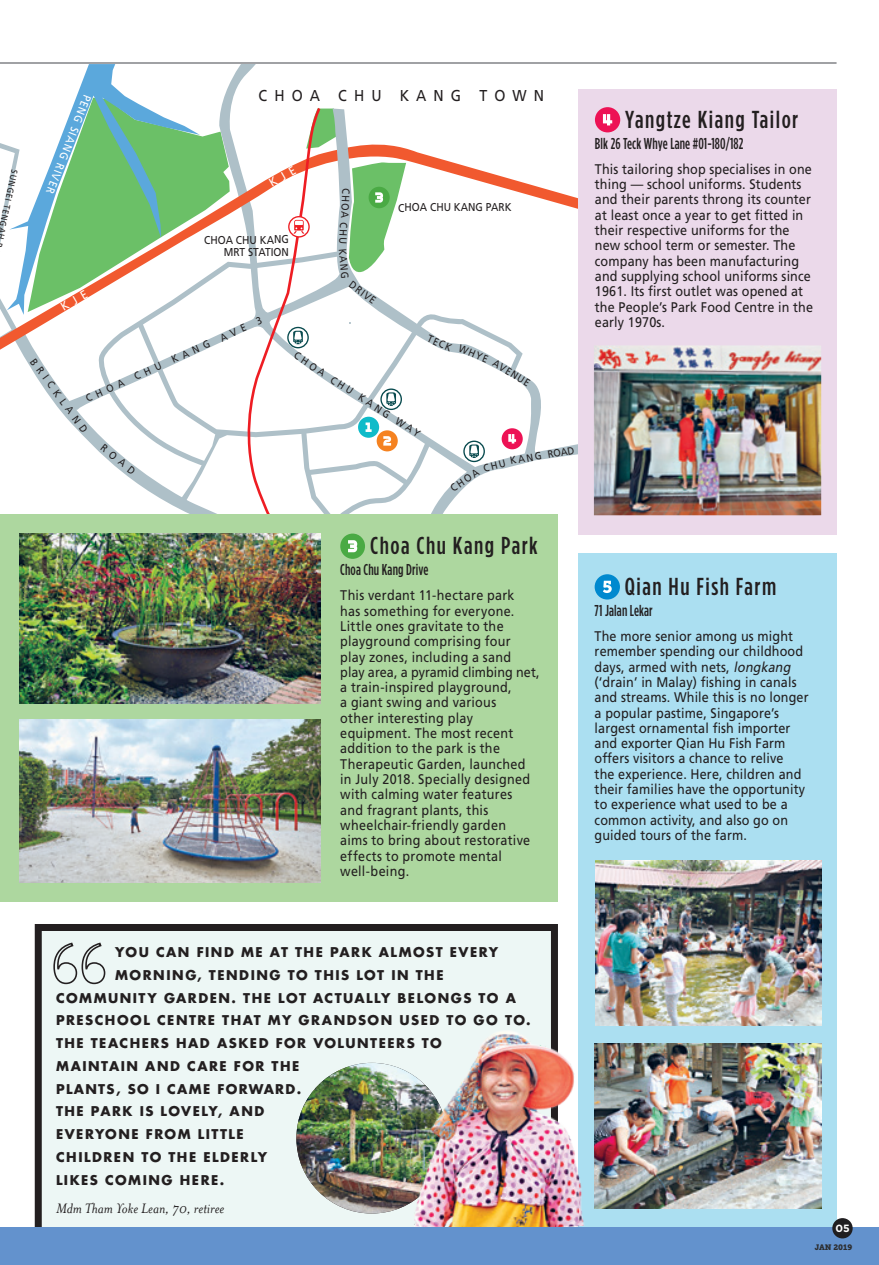
<style>
.page{position:relative;width:879px;height:1265px;background:#fff}
.page>*{position:absolute;margin:0;border:0;box-sizing:border-box;transform-origin:0 0}
.t1{font:500 24.5px "Gotham Condensed";letter-spacing:.06em;color:#231f20}
.t2{font:500 15.75px "Gotham Condensed";letter-spacing:.01em;color:#231f20;scale:.9 1}
.t3{font:italic 15.75px "Mrs Eaves";color:#231f20}
.t4{font:15.75px "Frutiger LT Std";letter-spacing:.5em;color:#231f20;scale:.9 1}
.t5{font:14px/15.4px "Frutiger LT Std";letter-spacing:.01em;color:#231f20;scale:.9 1}
.t6{font:700 13.12px "Futura Std";letter-spacing:.115em;color:#231f20}
.t7{font:11.38px/12.4px "Frutiger LT Std";letter-spacing:-.005em;color:#231f20;text-align:right;scale:.9 1}
.t8{font:11.38px "Frutiger LT Std";color:#fff;scale:.9 1}
.t9{font:10.5px "Frutiger LT Std";color:#231f20;scale:.9 1}
.t10{font:700 10.5px "Gotham";color:#fff}
.t11{font:8.75px "Frutiger LT Std";color:#231f20;scale:.9 1}
.t12{font:7.88px "Museo Slab 900";letter-spacing:-.01em;color:#2d2e30}
.s1{font-style:italic}
</style>
<div class="page">
<svg style="left:76px;top:64px;width:52px;height:34px;fill:#5ba8dc"></svg>
<svg style="left:224px;top:64px;width:32px;height:45px"></svg>
<svg style="left:0;top:143px;width:62px;height:269px"></svg>
<svg style="left:62px;top:109px;width:516px;height:405px"></svg>
<svg style="left:241px;top:106px;width:110px;height:408px"></svg>
<svg style="left:288px;top:217px;width:21px;height:20px"></svg>
<div style="left:288px;top:216px;width:21px;height:22px;border:1px solid #ee1d23;border-radius:50%"></div>
<svg style="left:293px;top:220px;width:11px;height:14px"></svg>
<svg style="left:288px;top:327px;width:20px;height:21px"></svg>
<div style="left:287px;top:327px;width:22px;height:21px;border:1px solid #084a4e;border-radius:50%"></div>
<svg style="left:293px;top:331px;width:10px;height:13px"></svg>
<svg style="left:381px;top:389px;width:20px;height:20px"></svg>
<div style="left:380px;top:388px;width:22px;height:22px;border:1px solid #084a4e;border-radius:50%"></div>
<svg style="left:386px;top:392px;width:10px;height:14px"></svg>
<svg style="left:463px;top:441px;width:21px;height:20px"></svg>
<div style="left:463px;top:441px;width:21px;height:21px;border:1px solid #084a4e;border-radius:50%"></div>
<div style="left:358px;top:417px;width:21px;height:21px;background:#0fbbc9;border-radius:50%"></div>
<svg style="left:365px;top:422px;width:6px;height:10px"></svg>
<div style="left:376px;top:430px;width:21px;height:21px;background:#f58220;border-radius:50%"></div>
<svg style="left:383px;top:436px;width:8px;height:10px"></svg>
<div style="left:501px;top:428px;width:21px;height:21px;background:#ed1255;border-radius:50%"></div>
<svg style="left:349px;top:162px;width:57px;height:112px"></svg>
<div style="left:578px;top:553px;width:258px;height:712px;background:#abdff1"></div>
<img style="left:595px;top:861px;width:225px;height:165px">
<img style="left:595px;top:1044px;width:225px;height:165px">
<div style="left:38px;top:927px;width:516px;height:320px;background:#edf7f5"></div>
<div style="left:35px;top:924px;width:522px;height:327px;border:7px solid #231f20"></div>
<img style="left:296px;top:1063px;width:151px;height:150px;border-radius:75px">
<img style="left:398px;top:1026px;width:197px;height:202px">
<hr style="left:0;top:62px;width:836px;height:2px;background:#939598">
<div style="left:0;top:1228px;width:878px;height:37px;background:#6392cd"></div>
<div style="left:831px;top:1218px;width:21px;height:20px;background:#1f1e20;border-radius:50%"></div>
<div style="left:578px;top:90px;width:258px;height:445px;background:#ebd9ea"></div>
<div style="left:0;top:514px;width:557px;height:387px;background:#add79f"></div>
<img style="left:20px;top:534px;width:300px;height:169px">
<img style="left:20px;top:719px;width:300px;height:164px">
<svg style="left:53px;top:942px;width:53px;height:43px"></svg>
<img style="left:593px;top:345px;width:227px;height:170px">
<div style="left:594px;top:107px;width:26px;height:25px;background:#ed1255;border-radius:50%"></div>
<svg style="left:602px;top:114px;width:10px;height:11px"></svg>
<div style="left:340px;top:534px;width:25px;height:25px;background:#4aaa44;border-radius:50%"></div>
<svg style="left:348px;top:540px;width:9px;height:12px"></svg>
<div style="left:594px;top:574px;width:25px;height:26px;background:#0089cf;border-radius:50%"></div>
<svg style="left:603px;top:581px;width:8px;height:12px"></svg>
<svg style="left:28px;top:98px;width:201px;height:214px"></svg>
<svg style="left:269px;top:166px;width:27px;height:21px"></svg>
<svg style="left:469px;top:434px;width:47px;height:38px"></svg>
<p class="t11" style="left:20px;top:171px;width:80px;rotate:102deg">SUNGEI TENGAH</p>
<p class="t8" style="left:94px;top:98px;width:118px;rotate:111deg">PENG SIANG RIVER</p>
<p class="t4" style="left:258px;top:86px;width:318px">CHOA CHU KANG TOWN</p>
<p class="t7" style="left:204px;top:234px;width:96px">CHOA CHU KANG<br>MRT STATION</p>
<p class="t9" style="left:352px;top:189px;width:63px;rotate:93deg">CHOA CHU</p>
<p class="t9" style="left:348px;top:248px;width:34px;rotate:85deg">KANG</p>
<p class="t9" style="left:354px;top:278px;width:35px;rotate:36deg">DRIVE</p>
<p class="t7" style="left:398px;top:201px;width:128px">CHOA CHU KANG PARK</p>
<p class="t9" style="left:84px;top:393px;width:215px;rotate:-24deg">CHOA CHU KANG AVE 3</p>
<p class="t9" style="left:38px;top:356px;width:101px;rotate:54deg">BRICKLAND</p>
<p class="t9" style="left:106px;top:442px;width:47px;rotate:38deg">ROAD</p>
<p class="t9" style="left:430px;top:332px;width:30px;rotate:24deg">TECK</p>
<p class="t9" style="left:461px;top:342px;width:36px;rotate:22deg">WHYE</p>
<p class="t9" style="left:298px;top:349px;width:166px;rotate:33deg">CHOA CHU KANG WAY</p>
<p class="t9" style="left:497px;top:356px;width:48px;rotate:32deg">AVENUE</p>
<p class="t9" style="left:448px;top:484px;width:37px;rotate:-34deg">CHOA</p>
<p class="t9" style="left:509px;top:455px;width:73px;rotate:-10deg">KANG ROAD</p>
<p class="t1" style="left:370px;top:532px;width:169px">Choa Chu Kang Park</p>
<p class="t2" style="left:340px;top:561px;width:99px">Choa Chu Kang Drive</p>
<p class="t5" style="left:340px;top:588px;width:223px">This verdant 11-hectare park<br>has something for everyone.<br>Little ones gravitate to the playground comprising four<br>play zones, including a sand<br>play area, a pyramid climbing net, a train-inspired playground,<br>a giant swing and various<br>other interesting play equipment. The most recent addition to the park is the<br>Therapeutic Garden, launched in July 2018. Specially designed with calming water features<br>and fragrant plants, this wheelchair-friendly garden<br>aims to bring about restorative effects to promote mental well-being.</p>
<p class="t1" style="left:625px;top:106px;width:174px">Yangtze Kiang Tailor</p>
<p class="t2" style="left:594px;top:134px;width:166px">Blk 26 Teck Whye Lane #01-180/182</p>
<p class="t5" style="left:594px;top:161px;width:244px">This tailoring shop specialises in one thing — school uniforms. Students and their parents throng its counter at least once a year to get fitted in their respective uniforms for the new school term or semester. The company has been manufacturing and supplying school uniforms since<br>1961. Its first outlet was opened at the People’s Park Food Centre in the early 1970s.</p>
<p class="t1" style="left:624px;top:573px;width:153px">Qian Hu Fish Farm</p>
<p class="t2" style="left:594px;top:601px;width:66px">71 Jalan Lekar</p>
<p class="t5" style="left:594px;top:628px;width:239px">The more senior among us might remember spending our childhood days, armed with nets, <span class="s1">longkang </span>(‘drain’ in Malay) fishing in canals and streams. While this is no longer a popular pastime, Singapore’s largest ornamental fish importer and exporter Qian Hu Fish Farm offers visitors a chance to relive<br>the experience. Here, children and their families have the opportunity to experience what used to be a common activity, and also go on guided tours of the farm.</p>
<p class="t6" style="left:115px;top:943px;width:384px">YOU CAN FIND ME AT THE PARK ALMOST EVERY</p>
<p class="t6" style="left:115px;top:966px;width:329px">MORNING, TENDING TO THIS LOT IN THE</p>
<p class="t6" style="left:56px;top:989px;width:461px">COMMUNITY GARDEN. THE LOT ACTUALLY BELONGS TO A</p>
<p class="t6" style="left:56px;top:1012px;width:476px">PRESCHOOL CENTRE THAT MY GRANDSON USED TO GO TO.</p>
<p class="t6" style="left:56px;top:1034px;width:387px">THE TEACHERS HAD ASKED FOR VOLUNTEERS TO</p>
<p class="t6" style="left:56px;top:1057px;width:245px">MAINTAIN AND CARE FOR THE</p>
<p class="t6" style="left:56px;top:1080px;width:246px">PLANTS, SO I CAME FORWARD.</p>
<p class="t6" style="left:56px;top:1103px;width:210px">THE PARK IS LOVELY, AND</p>
<p class="t6" style="left:56px;top:1125px;width:189px">EVERYONE FROM LITTLE</p>
<p class="t6" style="left:56px;top:1148px;width:212px">CHILDREN TO THE ELDERLY</p>
<p class="t6" style="left:56px;top:1171px;width:170px">LIKES COMING HERE.</p>
<p class="t3" style="left:56px;top:1199px;width:170px">Mdm Tham Yoke Lean, 70, retiree</p>
<p class="t10" style="left:834px;top:1222px;width:16px">05</p>
<p class="t12" style="left:814px;top:1243px;width:39px">JAN 2019</p>
</div>
